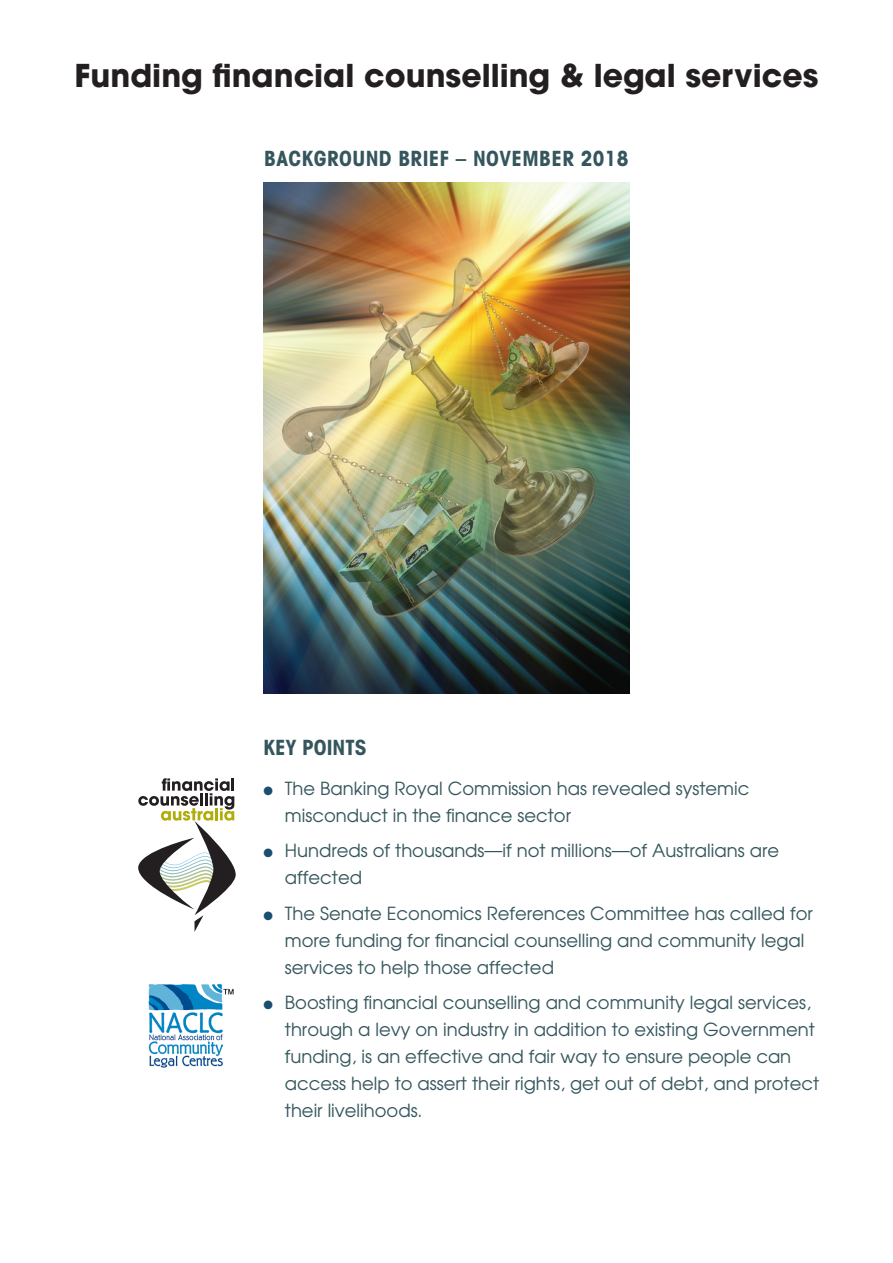
<style>
.page{position:relative;width:893px;height:1263px;background:#fff}
.page>*{position:absolute;margin:0;border:0;box-sizing:border-box;transform-origin:0 0}
.t1{font:700 31.5px "Avant Garde LT";color:#231f20}
.TEXT{font:700 condensed 21px "Avant Garde";letter-spacing:.02em;color:#35565d}
.TEXT-2{font:700 condensed 21px "Avant Garde";color:#35565d}
.t2{font:18px/27px "Avant Garde";color:#35565d}
.s1{color:#1c4e70}
</style>
<div class="page">
<img style="left:264px;top:183px;width:365px;height:510px">
<img style="left:148px;top:983px;width:86px;height:85px">
<svg style="left:138px;top:778px;width:98px;height:154px"></svg>
<p class="t1" style="left:75px;top:55px;width:745px">Funding financial counselling &amp; legal services</p>
<p class="TEXT" style="left:264px;top:145px;width:366px">BACKGROUND BRIEF – NOVEMBER 2018</p>
<p class="TEXT-2" style="left:264px;top:734px;width:104px">KEY POINTS</p>
<p class="t2" style="left:285px;top:774px;width:466px;text-indent:-21px"><span class="s1">●</span> The Banking Royal Commission has revealed systemic misconduct in the finance sector</p>
<p class="t2" style="left:285px;top:837px;width:496px;text-indent:-21px"><span class="s1">●</span> Hundreds of thousands—if not millions—of Australians are affected</p>
<p class="t2" style="left:285px;top:899px;width:529px;text-indent:-21px"><span class="s1">●</span> The Senate Economics References Committee has called for more funding for financial counselling and community legal services to help those affected</p>
<p class="t2" style="left:285px;top:989px;width:536px;text-indent:-21px"><span class="s1">●</span> Boosting financial counselling and community legal services, through a levy on industry in addition to existing Government funding, is an effective and fair way to ensure people can access help to assert their rights, get out of debt, and protect their livelihoods.</p>
</div>
